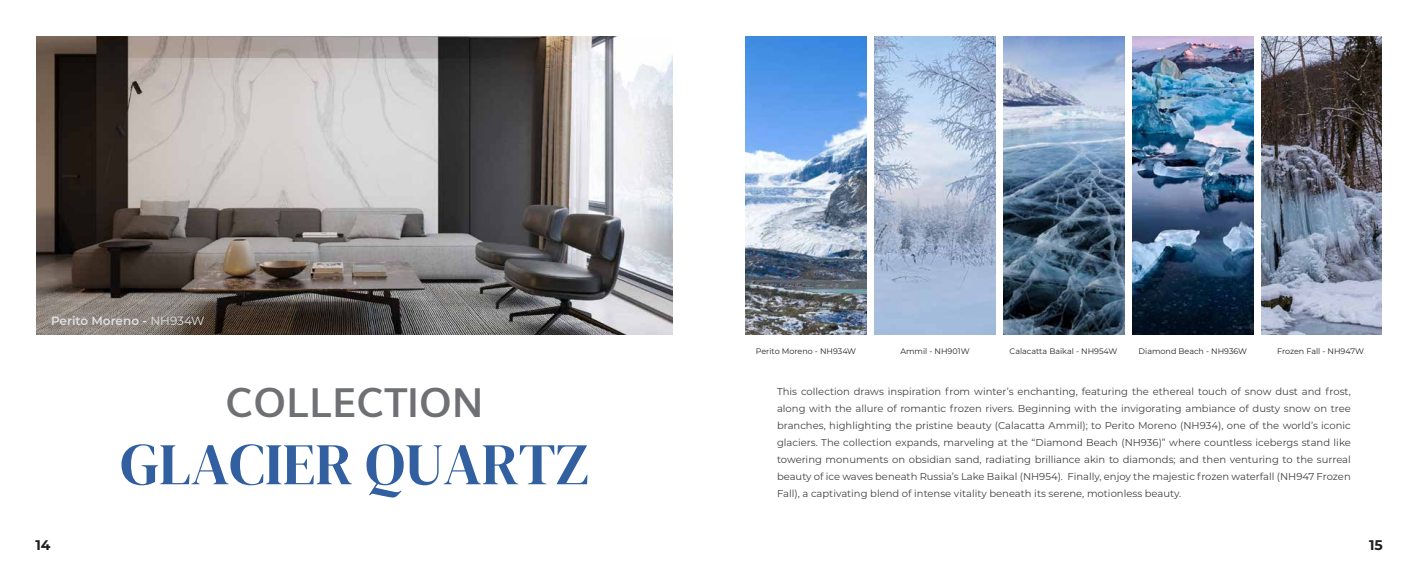
<style>
.page{position:relative;width:1418px;height:567px;background:#fff}
.page>*{position:absolute;margin:0;border:0;box-sizing:border-box;transform-origin:0 0}
.t1{font:59px "DM Serif Display";color:#315fa0}
.t2{font:700 40px "Muli";color:#6f7073}
.t3{font:700 14px "Montserrat";color:#231f20}
.t4{font:600 12px "Montserrat";color:#dedfe0}
.t5{font:10px/17px "Montserrat";color:#414042;text-align:justify}
.t6{font:8px "Montserrat";color:#231f20}
.s1{font-weight:700}
.s2{font-weight:400}
</style>
<div class="page">
<img style="left:36px;top:36px;width:636px;height:298px">
<img style="left:746px;top:36px;width:120px;height:298px">
<img style="left:1003px;top:36px;width:121px;height:298px">
<img style="left:1132px;top:36px;width:120px;height:298px">
<img style="left:1261px;top:36px;width:120px;height:298px">
<img style="left:874px;top:36px;width:121px;height:298px">
<p class="t4" style="left:51px;top:312px;width:155px">Perito Moreno <span class="s1">-</span> <span class="s2">NH934W</span></p>
<p class="t6" style="left:755px;top:345px;width:102px">Perito Moreno - NH934W</p>
<p class="t6" style="left:900px;top:345px;width:71px">Ammil - NH901W</p>
<p class="t6" style="left:1009px;top:345px;width:109px">Calacatta Baikal - NH954W</p>
<p class="t6" style="left:1138px;top:345px;width:110px">Diamond Beach - NH936W</p>
<p class="t6" style="left:1276px;top:345px;width:88px">Frozen Fall - NH947W</p>
<h2 class="t2" style="left:225px;top:370px;width:259px">COLLECTION</h2>
<p class="t5" style="left:777px;top:382px;width:575px">This collection draws inspiration from winter’s enchanting, featuring the ethereal touch of snow dust and frost, along with the allure of romantic frozen rivers. Beginning with the invigorating ambiance of dusty snow on tree branches, highlighting the pristine beauty (Calacatta Ammil); to Perito Moreno (NH934), one of the world’s iconic glaciers. The collection expands, marveling at the “Diamond Beach (NH936)” where countless icebergs stand like towering monuments on obsidian sand, radiating brilliance akin to diamonds; and then venturing to the surreal beauty of ice waves beneath Russia’s Lake Baikal (NH954). Finally, enjoy the majestic frozen waterfall (NH947 Frozen Fall), a captivating blend of intense vitality beneath its serene, motionless beauty.</p>
<h1 class="t1" style="left:120px;top:430px;width:470px">GLACIER QUARTZ</h1>
<h3 class="t3" style="left:35px;top:535px;width:17px">14</h3>
<h3 class="t3" style="left:1368px;top:535px;width:15px">15</h3>
</div>
